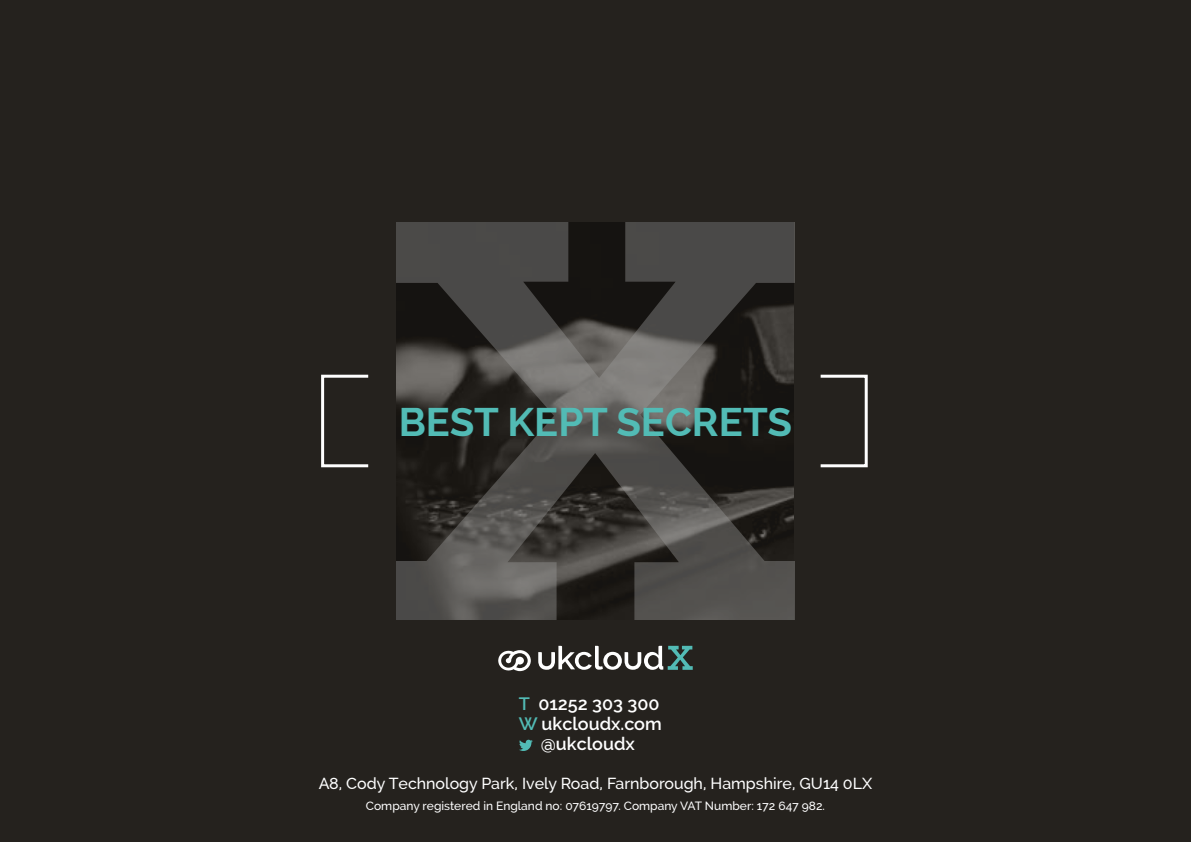
<style>
.page{position:relative;width:1191px;height:842px;background:#25221e}
.page>*{position:absolute;margin:0;border:0;box-sizing:border-box;transform-origin:0 0}
.t1{font:700 40px "Raleway";color:#52bbb5}
.t2{font:600 18px/20px "Raleway";color:#fff;text-align:center}
.t3{font:500 16px "Raleway";color:#fff}
.t4{font:500 12px "Raleway";color:#fff}
.s1{color:#52bbb5}
</style>
<div class="page">
<svg style="left:538px;top:646px;width:154px;height:24px"></svg>
<svg style="left:498px;top:650px;width:33px;height:21px"></svg>
<div style="left:321px;top:375px;width:49px;height:92px;border:3px solid #fff"></div>
<div style="left:819px;top:375px;width:48px;height:92px;border:3px solid #fff"></div>
<svg style="left:397px;top:223px;width:397px;height:396px"></svg>
<svg style="left:519px;top:740px;width:14px;height:11px"></svg>
<h1 class="t1" style="left:399px;top:399px;width:395px">BEST KEPT SECRETS</h1>
<h2 class="t2" style="left:519px;top:693px;width:144px"><span class="s1">T</span> 01252 303 300<br><span class="s1">W</span> ukcloudx.com @ukcloudx</h2>
<h3 class="t3" style="left:319px;top:774px;width:555px">A8, Cody Technology Park, Ively Road, Farnborough, Hampshire, GU14 0LX</h3>
<p class="t4" style="left:366px;top:799px;width:460px">Company registered in England no: 07619797. Company VAT Number: 172 647 982.</p>
</div>
